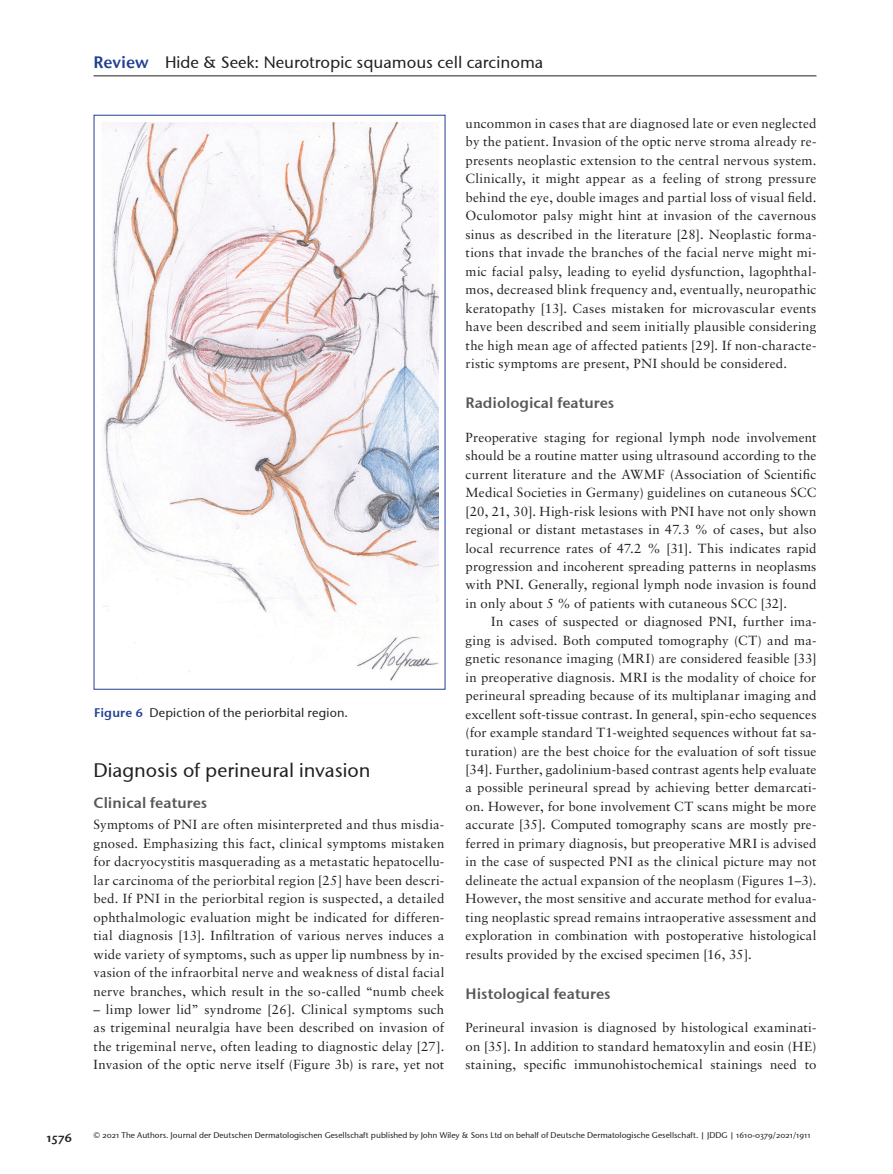
<style>
.page{position:relative;width:893px;height:1174px;background:#fff}
.page>*{position:absolute;margin:0;border:0;box-sizing:border-box;transform-origin:0 0}
.t1{font:19.5px "Stone Sans OSITCTT Medium";color:#231f20}
.t2{font:16.5px "Stone Sans OSITCTT Medium";color:#231f20}
.t3{font:15px "Stone Sans Sem OSITCTT Semi";color:#57585a}
.t4{font:13.2px/18.5px "Sabon";letter-spacing:.01em;color:#231f20;text-align:justify}
.t5{font:12.45px "Stone Sans OSITCTT Medium";letter-spacing:.015em;color:#231f20}
.t6{font:12.45px "Stone Sans Sem OSITCTT Semi";color:#231f20}
.t7{font:8.25px "Stone Sans OSITCTT Medium";color:#231f20}
.s1{font-family:"Stone Sans ITC Semi";color:#224092}
.s2{font-family:"Stone Sans Sem OSITCTT Semi";color:#224092}
</style>
<div class="page">
<hr style="left:94px;top:76px;width:722px;height:1px;background:#231f20">
<img style="left:101px;top:122px;width:337px;height:559px">
<p class="t2" style="left:94px;top:52px;width:451px"><span class="s1">Review</span> Hide &amp; Seek: Neurotropic squamous cell carcinoma</p>
<p class="t5" style="left:94px;top:705px;width:256px"><span class="s2">Figure 6</span> Depiction of the periorbital region.</p>
<h1 class="t1" style="left:94px;top:758px;width:279px">Diagnosis of perineural invasion</h1>
<p class="t3" style="left:94px;top:794px;width:115px">Clinical features</p>
<p class="t4" style="left:94px;top:815px;width:352px">Symptoms of PNI are often misinterpreted and thus misdia&shy;gnosed. Emphasizing this fact, clinical symptoms mistaken for dacryocystitis masquerading as a metastatic hepatocellu&shy;lar carcinoma of the periorbital region [25] have been descri&shy;bed. If PNI in the periorbital region is suspected, a detailed ophthalmologic evaluation might be indicated for differen&shy;tial diagnosis [13]. Infiltration of various nerves induces a wide variety of symptoms, such as upper lip numbness by in&shy;vasion of the infraorbital nerve and weakness of distal facial nerve branches, which result in the so-called “numb cheek</p>
<p class="t4" style="left:94px;top:1000px;width:352px">– limp lower lid” syndrome [26]. Clinical symptoms such as trigeminal neuralgia have been described on invasion of the trigeminal nerve, often leading to diagnostic delay [27].<br>Invasion of the optic nerve itself (Figure 3b) is rare, yet not</p>
<p class="t4" style="left:466px;top:114px;width:352px">uncommon in cases that are diagnosed late or even neglected by the patient. Invasion of the optic nerve stroma already re&shy;presents neoplastic extension to the central nervous system.<br>Clinically, it might appear as a feeling of strong pressure behind the eye, double images and partial loss of visual field.<br>Oculomotor palsy might hint at invasion of the cavernous sinus as described in the literature [28]. Neoplastic forma&shy;tions that invade the branches of the facial nerve might mi&shy;mic facial palsy, leading to eyelid dysfunction, lagophthal&shy;mos, decreased blink frequency and, eventually, neuropathic keratopathy [13]. Cases mistaken for microvascular events have been described and seem initially plausible considering the high mean age of affected patients [29]. If non-characte&shy;ristic symptoms are present, PNI should be considered.</p>
<p class="t3" style="left:466px;top:394px;width:150px">Radiological features</p>
<p class="t4" style="left:466px;top:428px;width:352px">Preoperative staging for regional lymph node involvement should be a routine matter using ultrasound according to the current literature and the AWMF (Association of Scientific Medical Societies in Germany) guidelines on cutaneous SCC [20, 21, 30]. High-risk lesions with PNI have not only shown regional or distant metastases in 47.3 % of cases, but also local recurrence rates of 47.2 % [31]. This indicates rapid progression and incoherent spreading patterns in neoplasms with PNI. Generally, regional lymph node invasion is found in only about 5 % of patients with cutaneous SCC [32].</p>
<p class="t4" style="left:466px;top:612px;width:352px;text-indent:26px">In cases of suspected or diagnosed PNI, further ima&shy;ging is advised. Both computed tomography (CT) and ma&shy;gnetic resonance imaging (MRI) are considered feasible [33] in preoperative diagnosis. MRI is the modality of choice for perineural spreading because of its multiplanar imaging and excellent soft-tissue contrast. In general, spin-echo sequences (for example standard T1-weighted sequences without fat sa&shy;turation) are the best choice for the evaluation of soft tissue [34]. Further, gadolinium-based contrast agents help evaluate a possible perineural spread by achieving better demarcati&shy;on. However, for bone involvement CT scans might be more accurate [35]. Computed tomography scans are mostly pre&shy;ferred in primary diagnosis, but preoperative MRI is advised in the case of suspected PNI as the clinical picture may not delineate the actual expansion of the neoplasm (Figures 1–3).<br>However, the most sensitive and accurate method for evalua&shy;ting neoplastic spread remains intraoperative assessment and exploration in combination with postoperative histological results provided by the excised specimen [16, 35].</p>
<p class="t3" style="left:466px;top:984px;width:147px">Histological features</p>
<p class="t4" style="left:466px;top:1018px;width:352px">Perineural invasion is diagnosed by histological examinati&shy;on [35]. In addition to standard hematoxylin and eosin (HE) staining, specific immunohistochemical stainings need to</p>
<p class="t6" style="left:47px;top:1130px;width:27px">1576</p>
<p class="t7" style="left:94px;top:1130px;width:719px">© 2021 The Authors. Journal der Deutschen Dermatologischen Gesellschaft published by John Wiley &amp; Sons Ltd on behalf of Deutsche Dermatologische Gesellschaft. | JDDG | 1610-0379/2021/1911</p>
</div>
